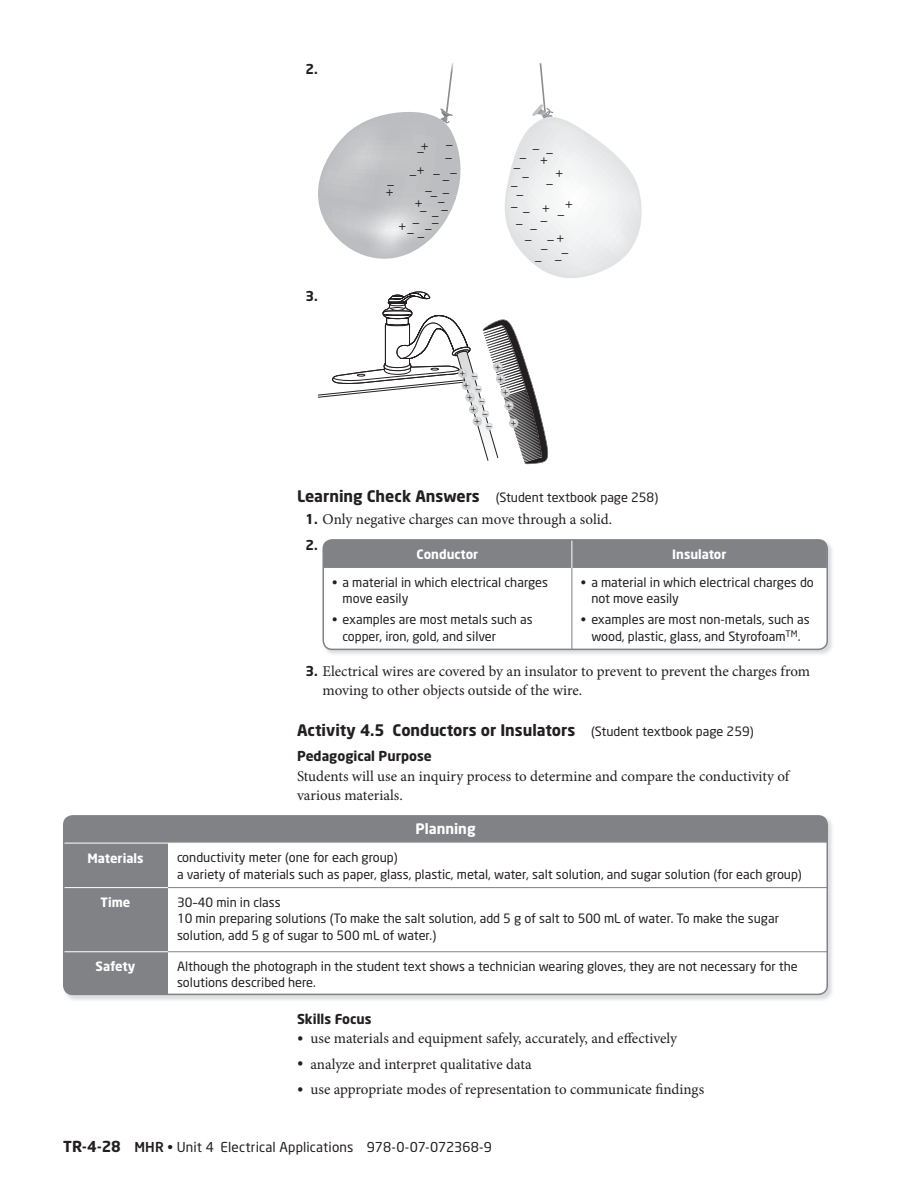
<style>
.page{position:relative;width:918px;height:1188px;background:#fff}
.page>*{position:absolute;margin:0;border:0;box-sizing:border-box;transform-origin:0 0}
.t1{font:700 15.75px "Neo Sans";color:#231f20}
.t2{font:15px/19.5px "Minion Pro";color:#231f20}
.t3{font:700 14.25px "Neo Sans";color:#fff}
.t4{font:13.5px "Neo Sans";letter-spacing:.005em;color:#231f20}
.t5{font:700 13.5px "Neo Sans";color:#231f20}
.t6{font:12.75px/16.5px "Neo Sans";color:#231f20}
.t7{font:700 12.75px "Neo Sans";color:#fff}
.t8{font:700 9.75px/11.4px "Uni Math";color:#231f20}
.t9{font:700 7.05px/12.1px "Uni Math";color:#231f20;text-align:center}
.s1{font-weight:700;font-size:15.75px}
.s2{font-family:"Neo Sans";font-weight:700;font-size:13.5px}
.s3{font-weight:400;font-size:12.75px}
.s4{font-size:16.5px}
.s5{font-weight:700;font-size:15px}
.s6{font-weight:500}
</style>
<div class="page">
<svg style="left:318px;top:63px;width:143px;height:196px"></svg>
<svg style="left:505px;top:63px;width:137px;height:215px"></svg>
<svg style="left:318px;top:292px;width:230px;height:172px"></svg>
<img style="left:325px;top:539px;width:507px;height:115px">
<div style="left:323px;top:540px;width:504px;height:109px;background:#fff;border-radius:9px"></div>
<div style="left:325px;top:540px;width:502px;height:28px;background:#808285"></div>
<hr style="left:572px;top:568px;width:1px;height:81px;background:#808285">
<div style="left:322px;top:539px;width:506px;height:111px;border:2px solid #808285;border-radius:9px"></div>
<img style="left:63px;top:815px;width:769px;height:185px">
<svg style="left:64px;top:816px;width:763px;height:178px"></svg>
<hr style="left:64px;top:887px;width:104px;height:1px;background:#fff">
<hr style="left:64px;top:951px;width:104px;height:1px;background:#fff">
<hr style="left:64px;top:843px;width:104px;height:1px;background:#fff">
<hr style="left:168px;top:843px;width:659px;height:1px;background:#fff">
<hr style="left:168px;top:887px;width:659px;height:1px;background:#808285">
<hr style="left:168px;top:951px;width:659px;height:1px;background:#808285">
<div style="left:63px;top:815px;width:765px;height:180px;border:2px solid #808285;border-radius:9px"></div>
<p class="t5" style="left:306px;top:64px;width:14px">2.</p>
<p class="t5" style="left:306px;top:290px;width:14px">3.</p>
<p class="t8" style="left:421px;top:140px;width:9px">+</p>
<p class="t8" style="left:417px;top:165px;width:9px">+</p>
<p class="t8" style="left:445px;top:140px;width:9px">-</p>
<p class="t8" style="left:417px;top:146px;width:9px">-</p>
<p class="t8" style="left:445px;top:151px;width:14px;line-height:14.4px;text-align:center">- -</p>
<p class="t8" style="left:442px;top:174px;width:9px;line-height:12.6px">- -</p>
<p class="t8" style="left:437px;top:199px;width:13px;line-height:7.8px;text-align:center">- -</p>
<p class="t8" style="left:431px;top:212px;width:9px;line-height:7.1px">- -</p>
<p class="t8" style="left:433px;top:169px;width:9px">-</p>
<p class="t8" style="left:409px;top:170px;width:9px">-</p>
<p class="t8" style="left:387px;top:180px;width:9px">-</p>
<p class="t8" style="left:386px;top:187px;width:9px">+</p>
<p class="t8" style="left:425px;top:185px;width:9px">-</p>
<p class="t8" style="left:430px;top:190px;width:9px">-</p>
<p class="t8" style="left:415px;top:198px;width:9px">+</p>
<p class="t8" style="left:420px;top:205px;width:9px">-</p>
<p class="t8" style="left:398px;top:220px;width:9px">+</p>
<p class="t8" style="left:412px;top:218px;width:9px">-</p>
<p class="t8" style="left:417px;top:226px;width:17px;line-height:7.5px;text-indent:8px">- -</p>
<p class="t8" style="left:407px;top:227px;width:9px">-</p>
<p class="t8" style="left:532px;top:144px;width:9px">-</p>
<p class="t8" style="left:546px;top:148px;width:9px">-</p>
<p class="t8" style="left:540px;top:154px;width:9px">+</p>
<p class="t8" style="left:519px;top:153px;width:9px">-</p>
<p class="t8" style="left:513px;top:162px;width:9px">-</p>
<p class="t8" style="left:522px;top:171px;width:9px">-</p>
<p class="t8" style="left:510px;top:180px;width:9px">-</p>
<p class="t8" style="left:516px;top:189px;width:9px">-</p>
<p class="t8" style="left:510px;top:201px;width:9px">-</p>
<p class="t8" style="left:515px;top:206px;width:16px;line-height:12.1px;text-indent:7px">- -</p>
<p class="t8" style="left:525px;top:223px;width:15px;text-align:center">- -</p>
<p class="t8" style="left:535px;top:244px;width:15px;text-indent:6px">- -</p>
<p class="t8" style="left:556px;top:167px;width:9px">+</p>
<p class="t8" style="left:546px;top:178px;width:9px">-</p>
<p class="t8" style="left:565px;top:199px;width:9px">+</p>
<p class="t8" style="left:542px;top:202px;width:9px">+</p>
<p class="t8" style="left:557px;top:210px;width:9px">-</p>
<p class="t8" style="left:540px;top:215px;width:9px">-</p>
<p class="t8" style="left:557px;top:233px;width:9px">+</p>
<p class="t8" style="left:547px;top:234px;width:9px">-</p>
<p class="t8" style="left:561px;top:248px;width:9px">-</p>
<p class="t8" style="left:554px;top:254px;width:9px">-</p>
<p class="t9" style="left:495px;top:361px;width:10px">+ +</p>
<p class="t9" style="left:460px;top:367px;width:7px">+</p>
<p class="t9" style="left:464px;top:379px;width:7px">+</p>
<p class="t9" style="left:467px;top:391px;width:7px">+</p>
<p class="t9" style="left:471px;top:403px;width:7px">+</p>
<p class="t9" style="left:475px;top:415px;width:7px">+</p>
<p class="t9" style="left:472px;top:370px;width:7px">-</p>
<p class="t9" style="left:475px;top:383px;width:7px">-</p>
<p class="t9" style="left:479px;top:395px;width:7px">-</p>
<p class="t9" style="left:483px;top:408px;width:7px">-</p>
<p class="t9" style="left:486px;top:420px;width:7px">-</p>
<p class="t9" style="left:503px;top:386px;width:11px;line-height:13.4px">+ +</p>
<p class="t9" style="left:511px;top:417px;width:7px">+</p>
<p class="t6" style="left:297px;top:490px;width:363px"><span class="s1">Learning Check Answers</span> (Student textbook page 258)</p>
<p class="t2" style="left:306px;top:511px;width:308px"><span class="s2">1.</span> Only negative charges can move through a solid.</p>
<p class="t5" style="left:306px;top:539px;width:14px">2.</p>
<p class="t7" style="left:417px;top:549px;width:63px">Conductor</p>
<p class="t7" style="left:672px;top:549px;width:56px">Insulator</p>
<p class="t6" style="left:343px;top:575px;width:207px;text-indent:-10px">• a material in which electrical charges move easily</p>
<p class="t6" style="left:343px;top:613px;width:192px;text-indent:-10px">• examples are most metals such as copper, iron, gold, and silver</p>
<p class="t6" style="left:591px;top:575px;width:224px;text-indent:-10px">• a material in which electrical charges do not move easily</p>
<p class="t6" style="left:581px;top:613px;width:230px;text-align:center">• examples are most non-metals, such as wood, plastic, glass, and Styrofoam<sup>TM</sup>.</p>
<p class="t2" style="left:322px;top:662px;width:489px;text-indent:-17px"><span class="s2">3.</span> Electrical wires are covered by an insulator to prevent to prevent the charges from moving to other objects outside of the wire.</p>
<p class="t1" style="left:297px;top:723px;width:458px">Activity 4.5 Conductors or Insulators <span class="s3">(Student textbook page 259)</span></p>
<p class="t5" style="left:297px;top:751px;width:136px">Pedagogical Purpose</p>
<p class="t2" style="left:297px;top:767px;width:494px">Students will use an inquiry process to determine and compare the conductivity of various materials.</p>
<p class="t3" style="left:415px;top:823px;width:62px">Planning</p>
<p class="t7" style="left:87px;top:853px;width:58px">Materials</p>
<p class="t6" style="left:177px;top:850px;width:626px">conductivity meter (one for each group)<br>a variety of materials such as paper, glass, plastic, metal, water, salt solution, and sugar solution (for each group)</p>
<p class="t7" style="left:101px;top:897px;width:31px">Time</p>
<p class="t6" style="left:177px;top:895px;width:604px">30–40 min in class<br>10 min preparing solutions (To make the salt solution, add 5 g of salt to 500 mL of water. To make the sugar solution, add 5 g of sugar to 500 mL of water.)</p>
<p class="t7" style="left:96px;top:961px;width:41px">Safety</p>
<p class="t6" style="left:177px;top:959px;width:622px">Although the photograph in the student text shows a technician wearing gloves, they are not necessary for the solutions described here.</p>
<p class="t5" style="left:297px;top:1013px;width:76px">Skills Focus</p>
<p class="t2" style="left:297px;top:1030px;width:382px"><span class="s4">•</span> use materials and equipment safely, accurately, and effectively</p>
<p class="t2" style="left:297px;top:1055px;width:236px"><span class="s4">•</span> analyze and interpret qualitative data</p>
<p class="t2" style="left:297px;top:1081px;width:409px"><span class="s4">•</span> use appropriate modes of representation to communicate findings</p>
<p class="t4" style="left:63px;top:1142px;width:431px"><span class="s5">TR-4-28</span> <span class="s6">MHR</span> • Unit 4 Electrical Applications 978-0-07-072368-9</p>
</div>
